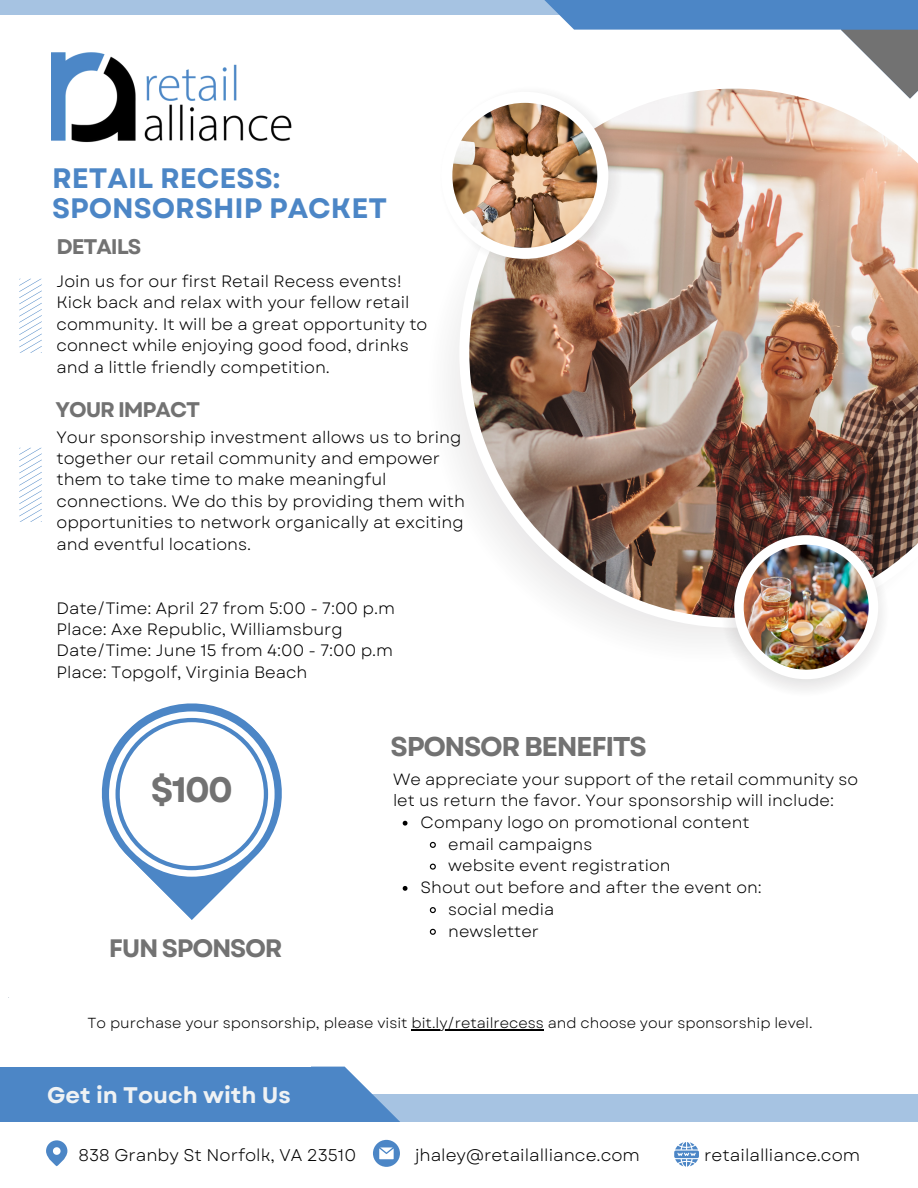
<style>
.page{position:relative;width:918px;height:1188px;background:#fff}
.page>*{position:absolute;margin:0;border:0;box-sizing:border-box;transform-origin:0 0}
.t1{font:700 35.4px "Garet";color:#727272}
.t2{font:700 28.05px/30.2px "Garet";color:#4c86c6}
.t3{font:700 27.15px "Garet";letter-spacing:-.05em;color:#727272}
.t4{font:700 25.2px "Garet";letter-spacing:-.05em;color:#727272}
.t5{font:700 22.5px "Garet";color:#eff2f4}
.t6{font:700 21.15px "Garet";letter-spacing:-.05em;color:#727272}
.t7{font:16.95px "Garet";color:#000}
.t8{font:16.5px/21.3px "Garet";color:#000}
.t9{font:16.2px "Garet";color:#000}
.t10{font:14.55px "Garet";color:#000}
</style>
<div class="page">
<div style="left:0;top:0;width:602px;height:15px;background:#a6c3e2"></div>
<img style="left:459px;top:259px;width:459px;height:369px">
<svg style="left:459px;top:259px;width:187px;height:33px;background:#c4a693"></svg>
<svg style="left:699px;top:509px;width:194px;height:181px"></svg>
<img style="left:744px;top:545px;width:125px;height:125px">
<img style="left:452px;top:0;width:466px;height:259px">
<img style="left:51px;top:52px;width:241px;height:91px">
<svg style="left:19px;top:279px;width:23px;height:74px"></svg>
<svg style="left:19px;top:448px;width:23px;height:74px"></svg>
<svg style="left:102px;top:703px;width:180px;height:217px"></svg>
<div style="left:120px;top:722px;width:144px;height:144px;background:#fff;border-radius:50%"></div>
<div style="left:324px;top:1094px;width:594px;height:94px;background:#a6c3e2"></div>
<svg style="left:0;top:1029px;width:433px;height:93px;fill:#4c86c6"></svg>
<div style="left:0;top:1122px;width:918px;height:66px;background:#fff"></div>
<svg style="left:46px;top:1140px;width:21px;height:26px"></svg>
<svg style="left:674px;top:1142px;width:25px;height:25px"></svg>
<svg style="left:373px;top:1140px;width:27px;height:27px"></svg>
<div style="left:0;top:998px;width:310px;height:68px;background:#fff"></div>
<svg style="left:403px;top:821px;width:5px;height:5px"></svg>
<svg style="left:429px;top:841px;width:7px;height:7px"></svg>
<svg style="left:429px;top:863px;width:7px;height:7px"></svg>
<svg style="left:403px;top:886px;width:5px;height:5px"></svg>
<svg style="left:429px;top:907px;width:7px;height:7px"></svg>
<svg style="left:429px;top:928px;width:7px;height:7px"></svg>
<hr style="left:412px;top:1030px;width:132px;height:1px;background:#000">
<h2 class="t2" style="left:52px;top:163px;width:337px">RETAIL RECESS:<br>SPONSORSHIP PACKET</h2>
<p class="t6" style="left:57px;top:232px;width:86px">DETAILS</p>
<p class="t8" style="left:57px;top:271px;width:372px">Join us for our first Retail Recess events!<br>Kick back and relax with your fellow retail community. It will be a great opportunity to connect while enjoying good food, drinks and a little friendly competition.</p>
<p class="t6" style="left:56px;top:394px;width:146px">YOUR IMPACT</p>
<p class="t8" style="left:57px;top:426px;width:410px">Your sponsorship investment allows us to bring together our retail community and empower them to take time to make meaningful connections. We do this by providing them with opportunities to network organically at exciting and eventful locations.</p>
<p class="t8" style="left:57px;top:597px;width:340px">Date/Time: April 27 from 5:00 - 7:00 p.m Place: Axe Republic, Williamsburg Date/Time: June 15 from 4:00 - 7:00 p.m Place: Topgolf, Virginia Beach</p>
<h1 class="t1" style="left:151px;top:764px;width:83px">$100</h1>
<h3 class="t4" style="left:109px;top:930px;width:175px">FUN SPONSOR</h3>
<h3 class="t3" style="left:391px;top:727px;width:258px">SPONSOR BENEFITS</h3>
<p class="t9" style="left:393px;top:767px;width:467px">We appreciate your support of the retail community so</p>
<p class="t9" style="left:393px;top:789px;width:442px">let us return the favor. Your sponsorship will include:</p>
<p class="t9" style="left:421px;top:811px;width:330px">Company logo on promotional content</p>
<p class="t9" style="left:448px;top:832px;width:145px">email campaigns</p>
<p class="t9" style="left:448px;top:854px;width:224px">website event registration</p>
<p class="t9" style="left:421px;top:876px;width:343px">Shout out before and after the event on:</p>
<p class="t9" style="left:448px;top:898px;width:107px">social media</p>
<p class="t9" style="left:448px;top:919px;width:92px">newsletter</p>
<p class="t10" style="left:88px;top:1013px;width:726px">To purchase your sponsorship, please visit bit.ly/retailrecess and choose your sponsorship level.</p>
<h3 class="t5" style="left:47px;top:1079px;width:245px">Get in Touch with Us</h3>
<p class="t7" style="left:78px;top:1142px;width:279px">838 Granby St Norfolk, VA 23510</p>
<p class="t7" style="left:415px;top:1142px;width:226px">jhaley@retailalliance.com</p>
<p class="t7" style="left:704px;top:1142px;width:157px">retailalliance.com</p>
</div>
